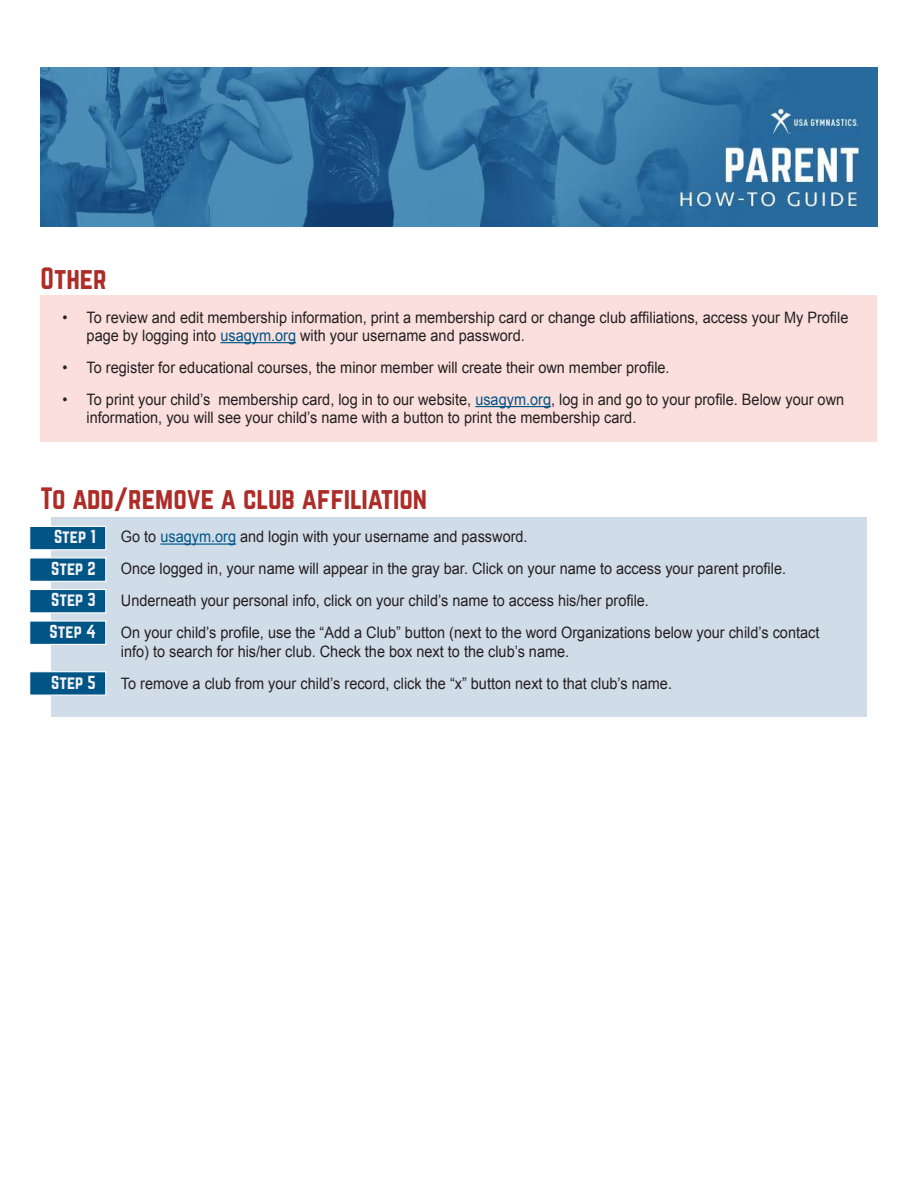
<style>
.page{position:relative;width:918px;height:1188px;background:#fff}
.page>*{position:absolute;margin:0;border:0;box-sizing:border-box;transform-origin:0 0}
.t1{font:27px "Norwester";color:#ae2c28}
.t2{font:16.5px/31.5px "Norwester";color:#f3f3f6;text-align:justify}
.t3{font:15.75px/32px "Arial";color:#231f20;scale:.92 1}
.s1{color:#005587}
</style>
<div class="page">
<div style="left:40px;top:295px;width:838px;height:147px;background:#fadfdc"></div>
<img style="left:40px;top:68px;width:838px;height:158px">
<div style="left:51px;top:517px;width:815px;height:200px;background:#d1dce9"></div>
<hr style="left:160px;top:543px;width:76px;height:2px;background:#005587">
<svg style="left:29px;top:526px;width:78px;height:25px;background:#246c97"></svg>
<svg style="left:29px;top:557px;width:78px;height:25px;background:#236c97"></svg>
<svg style="left:29px;top:589px;width:78px;height:25px;background:#246c97"></svg>
<svg style="left:29px;top:620px;width:78px;height:25px;background:#236c97"></svg>
<svg style="left:29px;top:671px;width:78px;height:25px;background:#236c97"></svg>
<hr style="left:220px;top:342px;width:76px;height:1px;background:#005587">
<hr style="left:475px;top:406px;width:76px;height:1px;background:#005587">
<h1 class="t1" style="left:40px;top:266px;width:68px">Other</h1>
<p class="t3" style="left:87px;top:308px;width:830px;line-height:18.5px;text-indent:-24px">• To review and edit membership information, print a membership card or change club affiliations, access your My Profile page by logging into <span class="s1">usagym.org</span> with your username and password.</p>
<p class="t3" style="left:63px;top:352px;width:661px">• To register for educational courses, the minor member will create their own member profile.</p>
<p class="t3" style="left:87px;top:390px;width:825px;line-height:18.5px;text-indent:-24px">• To print your child’s membership card, log in to our website, <span class="s1">usagym.org</span>, log in and go to your profile. Below your own information, you will see your child’s name with a button to print the membership card.</p>
<h1 class="t1" style="left:40px;top:485px;width:388px">To add/remove a club affiliation</h1>
<p class="t2" style="left:50px;top:522px;width:48px">Step 1<br>Step 2<br>Step 3<br>Step 4</p>
<p class="t2" style="left:51px;top:667px;width:46px">Step 5</p>
<p class="t3" style="left:121px;top:521px;width:761px">Go to <span class="s1">usagym.org</span> and login with your username and password.<br>Once logged in, your name will appear in the gray bar. Click on your name to access your parent profile.<br>Underneath your personal info, click on your child’s name to access his/her profile.<br>On your child’s profile, use the “Add a Club” button (next to the word Organizations below your child’s contact</p>
<p class="t3" style="left:121px;top:635px;width:601px">info) to search for his/her club. Check the box next to the club’s name.<br>To remove a club from your child’s record, click the “x” button next to that club’s name.</p>
</div>
